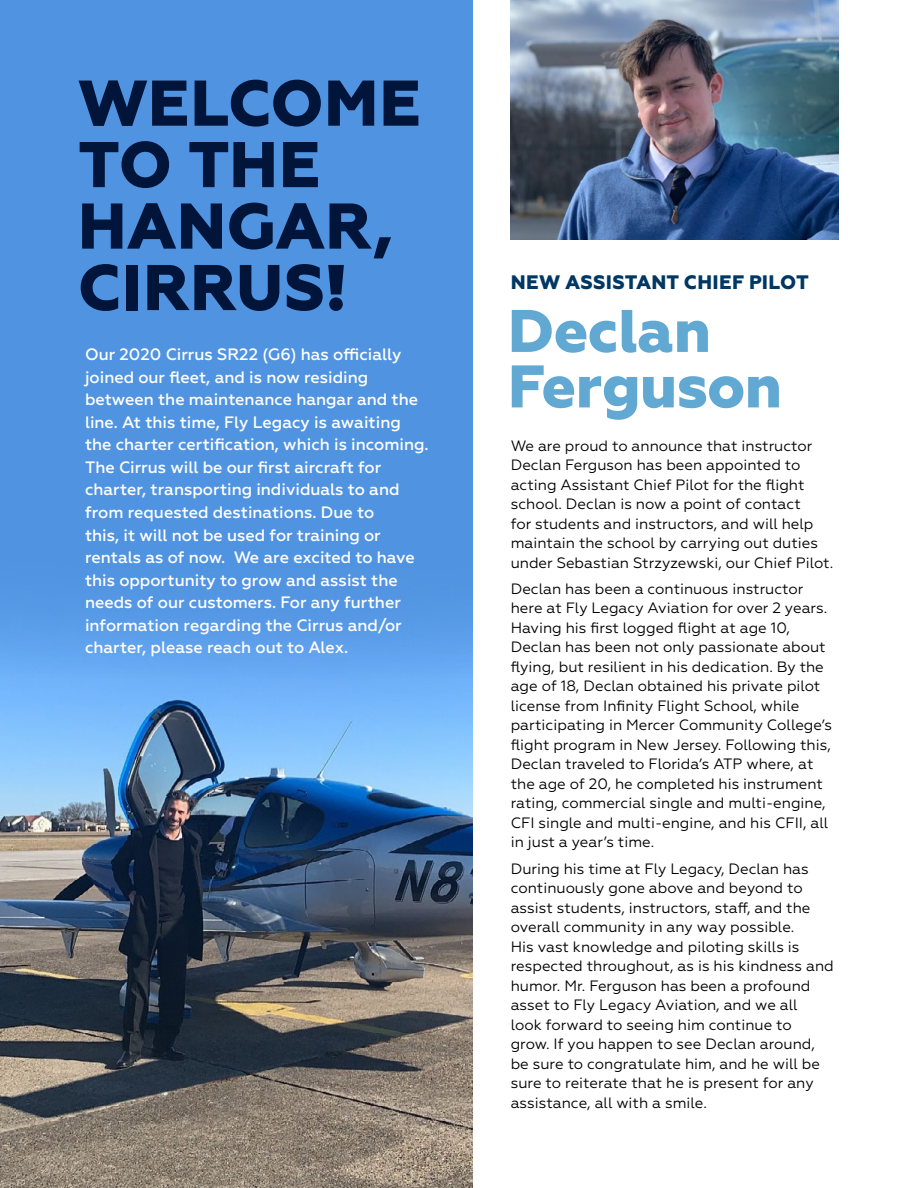
<style>
.page{position:relative;width:918px;height:1188px;background:#fff}
.page>*{position:absolute;margin:0;border:0;box-sizing:border-box;transform-origin:0 0}
.t1{font:800 64.5px/61.5px "Geometria";color:#001539}
.t2{font:800 60px/55.5px "Geometria";letter-spacing:-.01em;color:#61a9d3}
.t3{font:800 19.5px "Geometria";letter-spacing:.015em;color:#003863}
.t4{font:500 16.5px/22.5px "Geometria";color:#fff}
.t5{font:15px/19.5px "Geometria";color:#000}
</style>
<div class="page">
<div style="left:0;top:0;width:472px;height:1188px;background:#5094e1"></div>
<img style="left:0;top:623px;width:472px;height:565px">
<img style="left:511px;top:0;width:327px;height:240px">
<h1 class="t1" style="left:78px;top:74px;width:156px">WELCO</h1>
<h1 class="t1" style="left:324px;top:74px;width:98px">ME</h1>
<h1 class="t1" style="left:78px;top:135px;width:317px">TO TH E<br>HAN GAR,<br>CIRRU</h1>
<h1 class="t1" style="left:284px;top:258px;width:65px">S!</h1>
<p class="t4" style="left:85px;top:344px;width:345px">Our 2020 Cirrus SR22 (G6) has officially joined our fleet, and is now residing between the maintenance hangar and the line. At this time, Fly Legacy is awaiting the charter certification, which is incoming.<br>The Cirrus will be our first aircraft for charter, transporting individuals to and from requested destinations. Due to<br>this, it will not be used for training or rentals as of now. We are excited to have this opportunity to grow and assist the needs of our customers. For any further information regarding the Cirrus and/or charter, please reach out to Alex.</p>
<h3 class="t3" style="left:511px;top:271px;width:299px">NEW ASSISTANT CHIEF PILOT</h3>
<h2 class="t2" style="left:508px;top:305px;width:276px">DECLAN<br>FERGUSON</h2>
<p class="t5" style="left:511px;top:436px;width:324px">We are proud to announce that instructor Declan Ferguson has been appointed to acting Assistant Chief Pilot for the flight school. Declan is now a point of contact<br>for students and instructors, and will help maintain the school by carrying out duties under Sebastian Strzyzewski, our Chief Pilot.</p>
<p class="t5" style="left:511px;top:579px;width:323px">Declan has been a continuous instructor here at Fly Legacy Aviation for over 2 years.<br>Having his first logged flight at age 10, Declan has been not only passionate about flying, but resilient in his dedication. By the age of 18, Declan obtained his private pilot license from Infinity Flight School, while participating in Mercer Community College’s flight program in New Jersey. Following this, Declan traveled to Florida’s ATP where, at the age of 20, he completed his instrument rating, commercial single and multi-engine, CFI single and multi-engine, and his CFII, all in just a year’s time.</p>
<p class="t5" style="left:511px;top:859px;width:325px">During his time at Fly Legacy, Declan has continuously gone above and beyond to assist students, instructors, staff, and the overall community in any way possible.<br>His vast knowledge and piloting skills is respected throughout, as is his kindness and humor. Mr. Ferguson has been a profound asset to Fly Legacy Aviation, and we all<br>look forward to seeing him continue to grow. If you happen to see Declan around, be sure to congratulate him, and he will be sure to reiterate that he is present for any assistance, all with a smile.</p>
</div>
